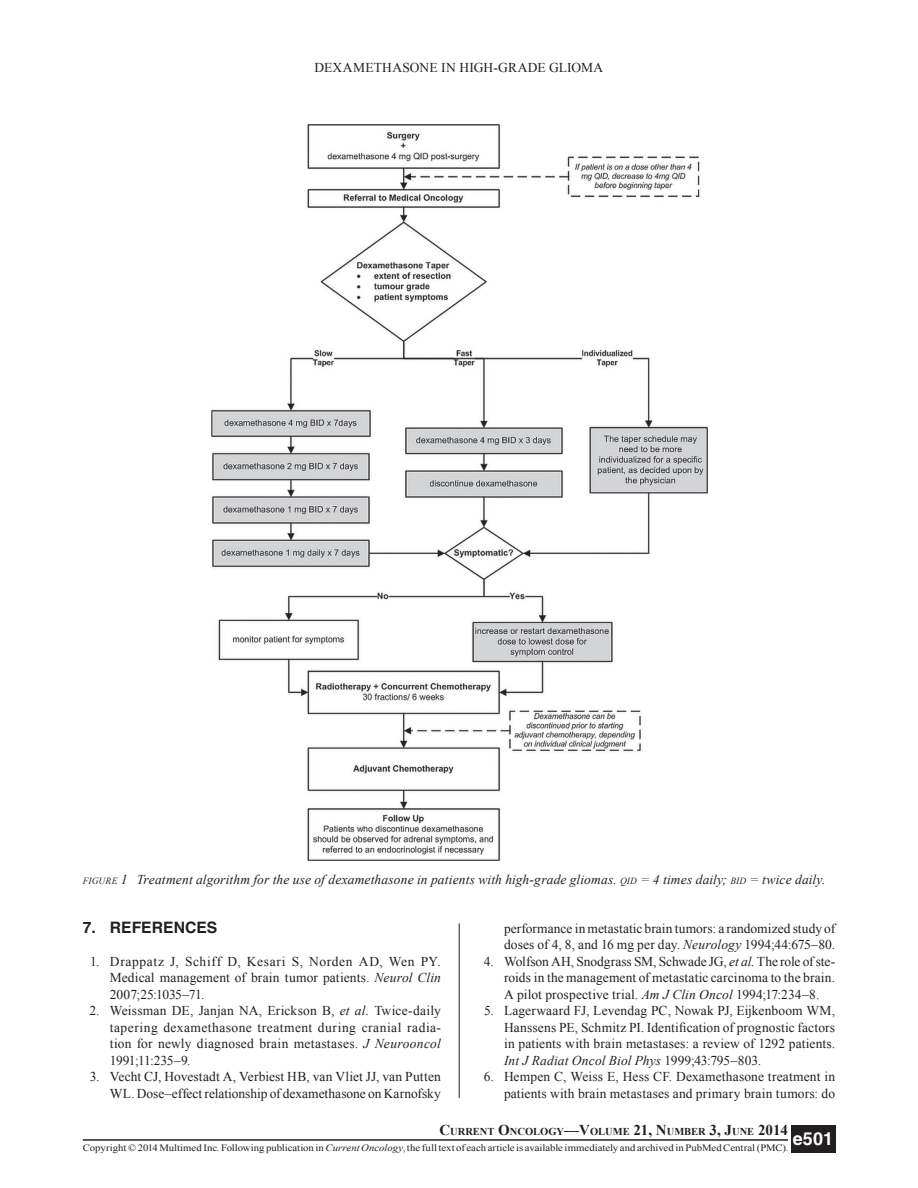
<style>
.page{position:relative;width:918px;height:1188px;background:#fff}
.page>*{position:absolute;margin:0;border:0;box-sizing:border-box;transform-origin:0 0}
.t1{font:700 18px "Helvetica";color:#fff}
.t2{font:700 15.75px "Helvetica";color:#231f20}
.t3{font:13.5px/16.5px "Times New Roman";letter-spacing:.01em;color:#231f20;text-align:justify}
.t4{font:italic 13.5px "Times New Roman";letter-spacing:.01em;color:#231f20}
.t5{font:700 10.5px "Times New Roman";color:#231f20}
.t6{font:9.75px "Times New Roman";color:#231f20;scale:1.1 1}
.s1{font-size:9.45px}
.s2{font-style:inherit}
.s3{font-style:italic}
.s4{font-size:15px}
</style>
<div class="page">
<div style="left:791px;top:1125px;width:44px;height:28px;background:#231f20"></div>
<hr style="left:83px;top:1139px;width:705px;height:2px;background:#231f20">
<hr style="left:459px;top:923px;width:1px;height:175px;background:#231f20">
<img style="left:212px;top:124px;width:495px;height:737px">
<p class="t3" style="left:315px;top:59px;width:290px">DEXAMETHASONE IN HIGH-GRADE GLIOMA</p>
<p class="t4" style="left:83px;top:870px;width:744px"><span class="s1">FIGURE</span> <span class="s2">1</span> Treatment algorithm for the use of dexamethasone in patients with high-grade gliomas. <span class="s1">QID</span> = 4 times daily; <span class="s1">BID</span> = twice daily.</p>
<p class="t2" style="left:83px;top:918px;width:136px">7. REFERENCES</p>
<p class="t3" style="left:110px;top:953px;width:333px;text-indent:-20px">1. Drappatz J, Schiff D, Kesari S, Norden AD, Wen PY.<br>Medical management of brain tumor patients. <span class="s3">Neurol Clin </span>2007;25:1035–71.</p>
<p class="t3" style="left:110px;top:1002px;width:333px;text-indent:-20px">2. Weissman DE, Janjan NA, Erickson B, <span class="s3">et al.</span> Twice-daily tapering dexamethasone treatment during cranial radia&shy;tion for newly diagnosed brain metastases. <span class="s3">J Neurooncol </span>1991;11:235–9.</p>
<p class="t3" style="left:90px;top:1068px;width:353px;text-align:right">3. Vecht CJ, Hovestadt A, Verbiest HB, van Vliet JJ, van Putten<br>WL. Dose–effect relationship of dexamethasone on Karnofsky</p>
<p class="t3" style="left:504px;top:920px;width:333px">performance in metastatic brain tumors: a randomized study of doses of 4, 8, and 16 mg per day. <span class="s3">Neurology</span> 1994;44:675–80.</p>
<p class="t3" style="left:504px;top:953px;width:333px;text-indent:-20px">4. Wolfson AH, Snodgrass SM, Schwade JG, <span class="s3">et al.</span> The role of ste&shy;roids in the management of metastatic carcinoma to the brain.<br>A pilot prospective trial. <span class="s3">Am J Clin Oncol</span> 1994;17:234–8.</p>
<p class="t3" style="left:504px;top:1002px;width:333px;text-indent:-20px">5. Lagerwaard FJ, Levendag PC, Nowak PJ, Eijkenboom WM, Hanssens PE, Schmitz PI. Identification of prognostic factors in patients with brain metastases: a review of 1292 patients.<br><span class="s3">Int J Radiat Oncol Biol Phys</span> 1999;43:795–803.</p>
<p class="t3" style="left:484px;top:1068px;width:353px;text-align:right">6. Hempen C, Weiss E, Hess CF. Dexamethasone treatment in patients with brain metastases and primary brain tumors: do</p>
<p class="t5" style="left:439px;top:1124px;width:350px"><span class="s4">C</span>URRENT <span class="s4">O</span>NCOLOGY<span class="s4">—V</span>OLUME <span class="s4">21, N</span>UMBER <span class="s4">3, J</span>UNE <span class="s4">2014</span></p>
<p class="t6" style="left:83px;top:1141px;width:643px">Copyright © 2014 Multimed Inc. Following publication in <span class="s3">Current Oncology</span>, the full text of each article is available immediately and archived in PubMed Central (PMC).</p>
<h1 class="t1" style="left:793px;top:1128px;width:42px">e501</h1>
</div>
